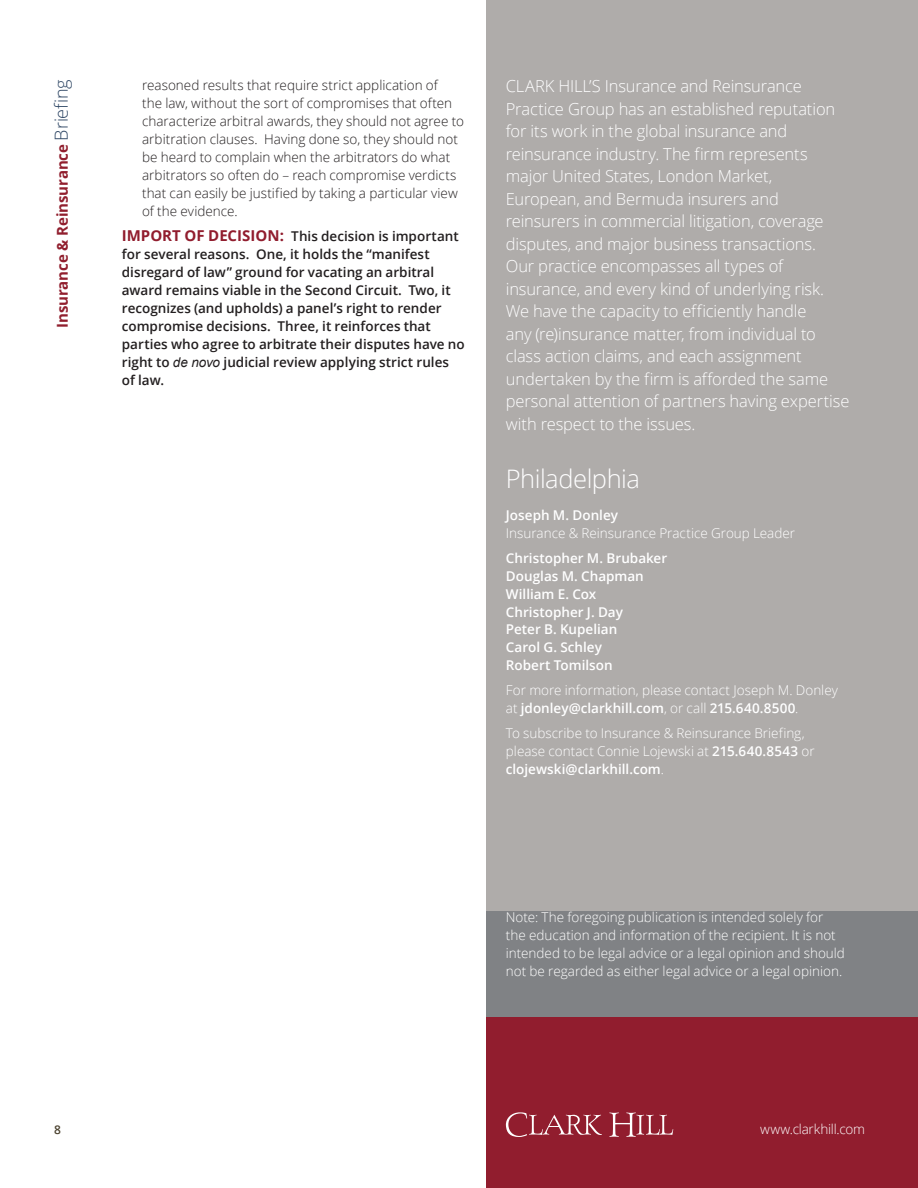
<style>
.page{position:relative;width:918px;height:1188px;background:#fff}
.page>*{position:absolute;margin:0;border:0;box-sizing:border-box;transform-origin:0 0}
.t1{font:300 25.5px "Open Sans";letter-spacing:-.02em;color:#fff}
.t2{font:300 16.5px/22.5px "Open Sans";letter-spacing:-.01em;color:#fff}
.t3{font:700 15px "Open Sans";letter-spacing:-.005em;color:#911f2e}
.t4{font:300 13.5px/18px "Open Sans";color:#fff}
.t5{font:600 13.5px/18px "Open Sans";color:#231f20}
.t6{font:300 13.5px/18px "Open Sans";color:#231f20}
.t7{font:600 13.5px/18px "Open Sans";color:#fff}
.t8{font:600 12px "Open Sans";color:#4b422f}
.s1{font-weight:300;font-size:18px;color:#2e4664}
.s2{font-weight:700;font-size:15px;color:#911d2e}
.s3{font-family:"Arial";font-weight:400;font-style:italic}
.s4{font-weight:600}
</style>
<div class="page">
<div style="left:486px;top:0;width:432px;height:912px;background:#afacaa"></div>
<div style="left:486px;top:912px;width:432px;height:276px;background:#911d2e"></div>
<svg style="left:610px;top:1112px;width:63px;height:25px"></svg>
<svg style="left:506px;top:1112px;width:96px;height:25px"></svg>
<div style="left:486px;top:912px;width:432px;height:105px;background:#808285"></div>
<p class="t3" style="left:52px;top:328px;width:250px;rotate:-90deg">Insurance &amp; Reinsurance <span class="s1">Briefing</span></p>
<p class="t6" style="left:142px;top:76px;width:323px">reasoned results that require strict application of<br>the law, without the sort of compromises that often characterize arbitral awards, they should not agree to arbitration clauses. Having done so, they should not be heard to complain when the arbitrators do what arbitrators so often do – reach compromise verdicts that can easily be justified by taking a particular view of the evidence.</p>
<p class="t5" style="left:122px;top:227px;width:344px"><span class="s2">IMPORT OF DECISION:</span> This decision is important for several reasons. One, it holds the “manifest disregard of law” ground for vacating an arbitral award remains viable in the Second Circuit. Two, it recognizes (and upholds) a panel’s right to render compromise decisions. Three, it reinforces that parties who agree to arbitrate their disputes have no right to <span class="s3">de novo</span> judicial review applying strict rules of law.</p>
<p class="t2" style="left:506px;top:75px;width:345px">CLARK HILL’S Insurance and Reinsurance Practice Group has an established reputation for its work in the global insurance and reinsurance industry. The firm represents major United States, London Market, European, and Bermuda insurers and reinsurers in commercial litigation, coverage disputes, and major business transactions.<br>Our practice encompasses all types of insurance, and every kind of underlying risk.<br>We have the capacity to efficiently handle<br>any (re)insurance matter, from individual to class action claims, and each assignment undertaken by the firm is afforded the same personal attention of partners having expertise with respect to the issues.</p>
<h1 class="t1" style="left:506px;top:462px;width:136px">Philadelphia</h1>
<p class="t7" style="left:506px;top:506px;width:114px">Joseph M. Donley</p>
<p class="t4" style="left:506px;top:524px;width:291px">Insurance &amp; Reinsurance Practice Group Leader</p>
<p class="t7" style="left:506px;top:548px;width:163px">Christopher M. Brubaker<br>Douglas M. Chapman<br>William E. Cox<br>Christopher J. Day<br>Peter B. Kupelian<br>Carol G. Schley<br>Robert Tomilson</p>
<p class="t4" style="left:506px;top:681px;width:334px">For more information, please contact Joseph M. Donley at <span class="s4">jdonley@clarkhill.com</span>, or call <span class="s4">215.640.8500</span>.</p>
<p class="t4" style="left:506px;top:724px;width:310px">To subscribe to Insurance &amp; Reinsurance Briefing, please contact Connie Lojewski at <span class="s4">215.640.8543</span> or <span class="s4">clojewski@clarkhill.com</span>.</p>
<p class="t4" style="left:506px;top:908px;width:341px">Note: The foregoing publication is intended solely for the education and information of the recipient. It is not intended to be legal advice or a legal opinion and should not be regarded as either legal advice or a legal opinion.</p>
<p class="t8" style="left:54px;top:1122px;width:8px">8</p>
<p class="t4" style="left:760px;top:1120px;width:106px">www.clarkhill.com</p>
</div>
